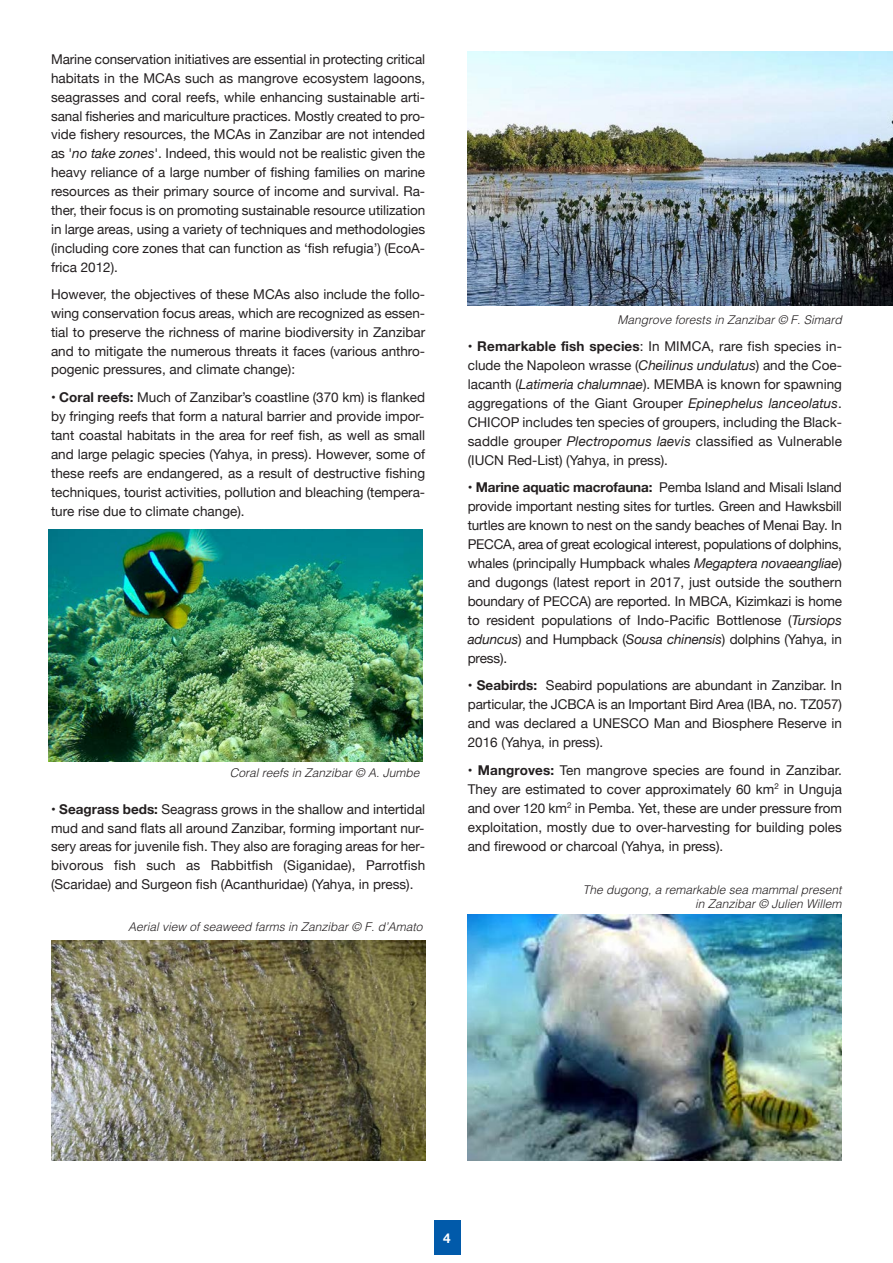
<style>
.page{position:relative;width:893px;height:1263px;background:#fff}
.page>*{position:absolute;margin:0;border:0;box-sizing:border-box;transform-origin:0 0}
.t1{font:13.5px/18.9px "Helvetica Neue";color:#231f20;text-align:justify}
.t2{font:700 13.5px "Helvetica Neue";color:#fff}
.t3{font:italic 300 12px/14.4px "Helvetica";color:#231f20;text-align:right}
.s1{font-style:italic}
.s2{font-weight:700}
</style>
<div class="page">
<div style="left:434px;top:1220px;width:26px;height:35px;background:#015aaa"></div>
<img style="left:468px;top:51px;width:425px;height:255px">
<img style="left:51px;top:941px;width:374px;height:219px">
<img style="left:48px;top:530px;width:374px;height:231px">
<img style="left:468px;top:914px;width:374px;height:246px">
<p class="t1" style="left:51px;top:49px;width:376px">Marine conservation initiatives are essential in protecting critical habitats in the MCAs such as mangrove ecosystem lagoons, seagrasses and coral reefs, while enhancing sustainable arti&shy;sanal fisheries and mariculture practices. Mostly created to pro&shy;vide fishery resources, the MCAs in Zanzibar are not intended as '<span class="s1">no take zones</span>'. Indeed, this would not be realistic given the heavy reliance of a large number of fishing families on marine resources as their primary source of income and survival. Ra&shy;ther, their focus is on promoting sustainable resource utilization in large areas, using a variety of techniques and methodologies (including core zones that can function as ‘fish refugia’) (EcoA&shy;frica 2012).</p>
<p class="t1" style="left:51px;top:284px;width:376px">However, the objectives of these MCAs also include the follo&shy;wing conservation focus areas, which are recognized as essen&shy;tial to preserve the richness of marine biodiversity in Zanzibar and to mitigate the numerous threats it faces (various anthro&shy;pogenic pressures, and climate change):</p>
<p class="t1" style="left:51px;top:388px;width:376px"><span class="s2">• Coral reefs:</span> Much of Zanzibar’s coastline (370 km) is flanked by fringing reefs that form a natural barrier and provide impor&shy;tant coastal habitats in the area for reef fish, as well as small and large pelagic species (Yahya, in press). However, some of these reefs are endangered, as a result of destructive fishing techniques, tourist activities, pollution and bleaching (tempera&shy;ture rise due to climate change).</p>
<p class="t3" style="left:230px;top:766px;width:191px">Coral reefs in Zanzibar © A. Jumbe</p>
<p class="t1" style="left:51px;top:799px;width:376px"><span class="s2">• Seagrass beds:</span> Seagrass grows in the shallow and intertidal mud and sand flats all around Zanzibar, forming important nur&shy;sery areas for juvenile fish. They also are foraging areas for her&shy;bivorous fish such as Rabbitfish (Siganidae), Parrotfish (Scaridae) and Surgeon fish (Acanthuridae) (Yahya, in press).</p>
<p class="t3" style="left:128px;top:921px;width:296px">Aerial view of seaweed farms in Zanzibar © F. d’Amato</p>
<p class="t3" style="left:618px;top:314px;width:226px">Mangrove forests in Zanzibar © F. Simard</p>
<p class="t1" style="left:468px;top:337px;width:376px"><span class="s2">• Remarkable fish species</span>: In MIMCA, rare fish species in&shy;clude the Napoleon wrasse (<span class="s1">Cheilinus undulatus</span>) and the Coe&shy;lacanth (<span class="s1">Latimeria chalumnae</span>). MEMBA is known for spawning aggregations of the Giant Grouper <span class="s1">Epinephelus lanceolatus</span>.<br>CHICOP includes ten species of groupers, including the Black&shy;saddle grouper <span class="s1">Plectropomus laevis</span> classified as Vulnerable (IUCN Red-List) (Yahya, in press).</p>
<p class="t1" style="left:468px;top:478px;width:376px"><span class="s2">• Marine aquatic macrofauna:</span> Pemba Island and Misali Island provide important nesting sites for turtles. Green and Hawksbill turtles are known to nest on the sandy beaches of Menai Bay. In PECCA, area of great ecological interest, populations of dolphins, whales (principally Humpback whales <span class="s1">Megaptera novaeangliae</span>) and dugongs (latest report in 2017, just outside the southern boundary of PECCA) are reported. In MBCA, Kizimkazi is home to resident populations of Indo-Pacific Bottlenose (<span class="s1">Tursiops aduncus</span>) and Humpback (<span class="s1">Sousa chinensis</span>) dolphins (Yahya, in press).</p>
<p class="t1" style="left:468px;top:676px;width:376px"><span class="s2">• Seabirds:</span> Seabird populations are abundant in Zanzibar. In particular, the JCBCA is an Important Bird Area (IBA, no. TZ057) and was declared a UNESCO Man and Biosphere Reserve in 2016 (Yahya, in press).</p>
<p class="t1" style="left:468px;top:760px;width:376px"><span class="s2">• Mangroves:</span> Ten mangrove species are found in Zanzibar.<br>They are estimated to cover approximately 60 km<sup>2</sup> in Unguja and over 120 km<sup>2</sup> in Pemba. Yet, these are under pressure from exploitation, mostly due to over-harvesting for building poles and firewood or charcoal (Yahya, in press).</p>
<p class="t3" style="left:583px;top:883px;width:260px">The dugong, a remarkable sea mammal present in Zanzibar © Julien Willem</p>
<p class="t2" style="left:443px;top:1229px;width:9px">4</p>
</div>
